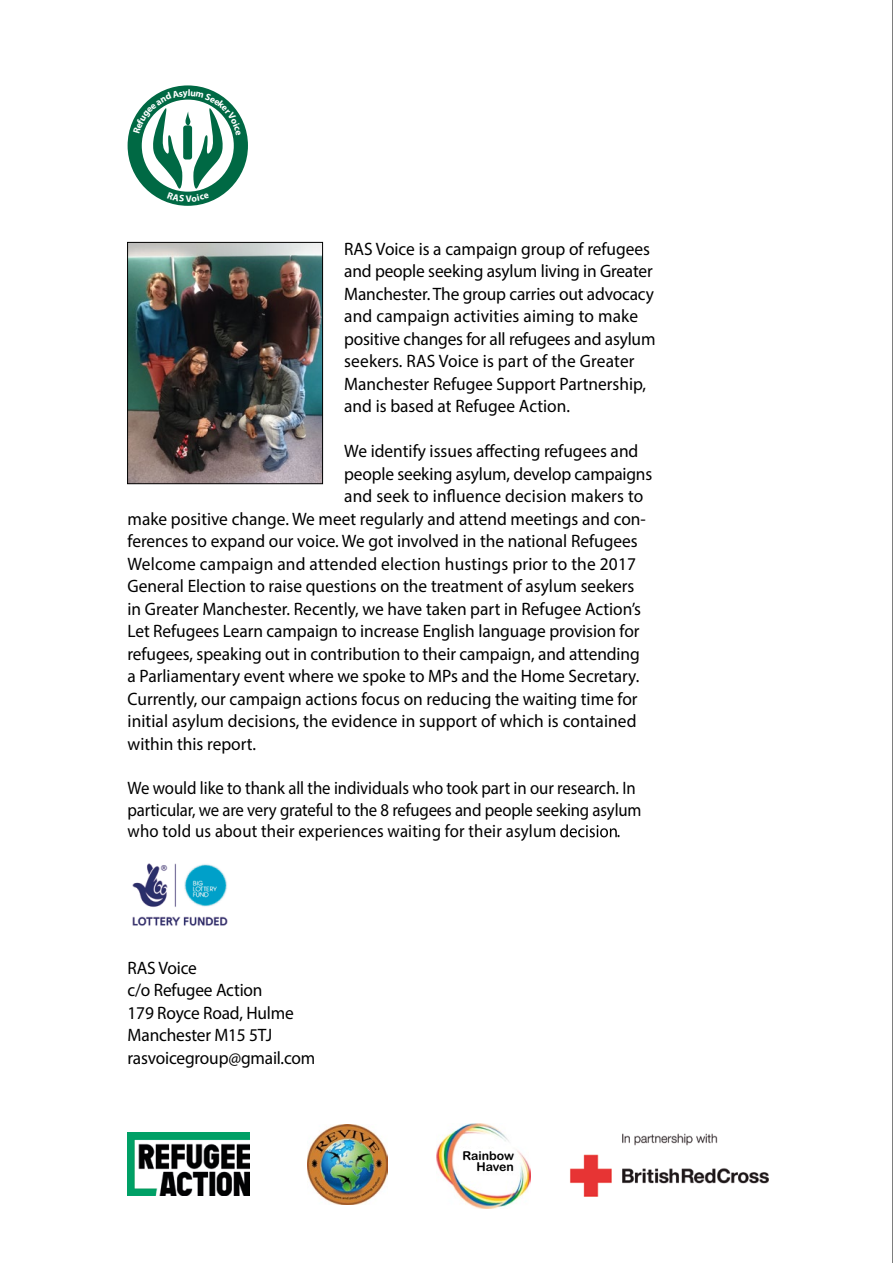
<style>
.page{position:relative;width:893px;height:1263px;background:#fff}
.page>*{position:absolute;margin:0;border:0;box-sizing:border-box;transform-origin:0 0}
.t1{font:18px/22.5px "Myriad Pro";color:#000;scale:.96 1}
.t2{font:18px/21.6px "Myriad Pro";color:#000;scale:.93 1}
.t3{font:12.3px/10.6px "Arial Rounded MT Bold";color:#000;text-align:right}
</style>
<div class="page">
<hr style="left:892px;top:0;width:1px;height:1263px;background:#000">
<svg style="left:560px;top:824px;width:57px;height:13px"></svg>
<img style="left:132px;top:863px;width:96px;height:63px">
<img style="left:436px;top:1124px;width:95px;height:84px">
<svg style="left:459px;top:1149px;width:56px;height:23px"></svg>
<img style="left:307px;top:1125px;width:80px;height:79px">
<img style="left:127px;top:1132px;width:122px;height:63px">
<div style="left:128px;top:85px;width:120px;height:121px;background:#006944;border-radius:50%"></div>
<img style="left:570px;top:1133px;width:199px;height:64px">
<img style="left:129px;top:244px;width:192px;height:238px">
<div style="left:127px;top:242px;width:196px;height:242px;border:1px solid #000"></div>
<svg style="left:133px;top:89px;width:108px;height:113px"></svg>
<p class="t1" style="left:344px;top:237px;width:326px">RAS Voice is a campaign group of refugees and people seeking asylum living in Greater Manchester. The group carries out advocacy and campaign activities aiming to make positive changes for all refugees and asylum seekers. RAS Voice is part of the Greater Manchester Refugee Support Partnership, and is based at Refugee Action.</p>
<p class="t1" style="left:344px;top:440px;width:308px">We identify issues affecting refugees and</p>
<p class="t1" style="left:344px;top:462px;width:322px">people seeking asylum, develop campaigns</p>
<p class="t1" style="left:344px;top:485px;width:313px">and seek to influence decision makers to</p>
<p class="t1" style="left:128px;top:507px;width:541px">make positive change. We meet regularly and attend meetings and con-</p>
<p class="t1" style="left:128px;top:530px;width:533px">ferences to expand our voice. We got involved in the national Refugees</p>
<p class="t1" style="left:128px;top:552px;width:531px">Welcome campaign and attended election hustings prior to the 2017</p>
<p class="t1" style="left:128px;top:575px;width:529px">General Election to raise questions on the treatment of asylum seekers</p>
<p class="t1" style="left:128px;top:597px;width:536px">in Greater Manchester. Recently, we have taken part in Refugee Action’s</p>
<p class="t1" style="left:128px;top:620px;width:535px">Let Refugees Learn campaign to increase English language provision for</p>
<p class="t1" style="left:128px;top:642px;width:535px">refugees, speaking out in contribution to their campaign, and attending</p>
<p class="t1" style="left:128px;top:665px;width:535px">a Parliamentary event where we spoke to MPs and the Home Secretary.</p>
<p class="t1" style="left:128px;top:687px;width:533px">Currently, our campaign actions focus on reducing the waiting time for</p>
<p class="t1" style="left:128px;top:710px;width:532px">initial asylum decisions, the evidence in support of which is contained</p>
<p class="t1" style="left:128px;top:732px;width:136px">within this report.</p>
<p class="t2" style="left:128px;top:777px;width:554px">We would like to thank all the individuals who took part in our research. In particular, we are very grateful to the 8 refugees and people seeking asylum who told us about their experiences waiting for their asylum</p>
<p class="t2" style="left:617px;top:820px;width:5px">.</p>
<p class="t1" style="left:128px;top:956px;width:197px">RAS Voice<br>c/o Refugee Action<br>179 Royce Road, Hulme<br>Manchester M15 5TJ rasvoicegroup@gmail.com</p>
<p class="t3" style="left:462px;top:1150px;width:53px">Rainbow<br>Haven</p>
</div>
